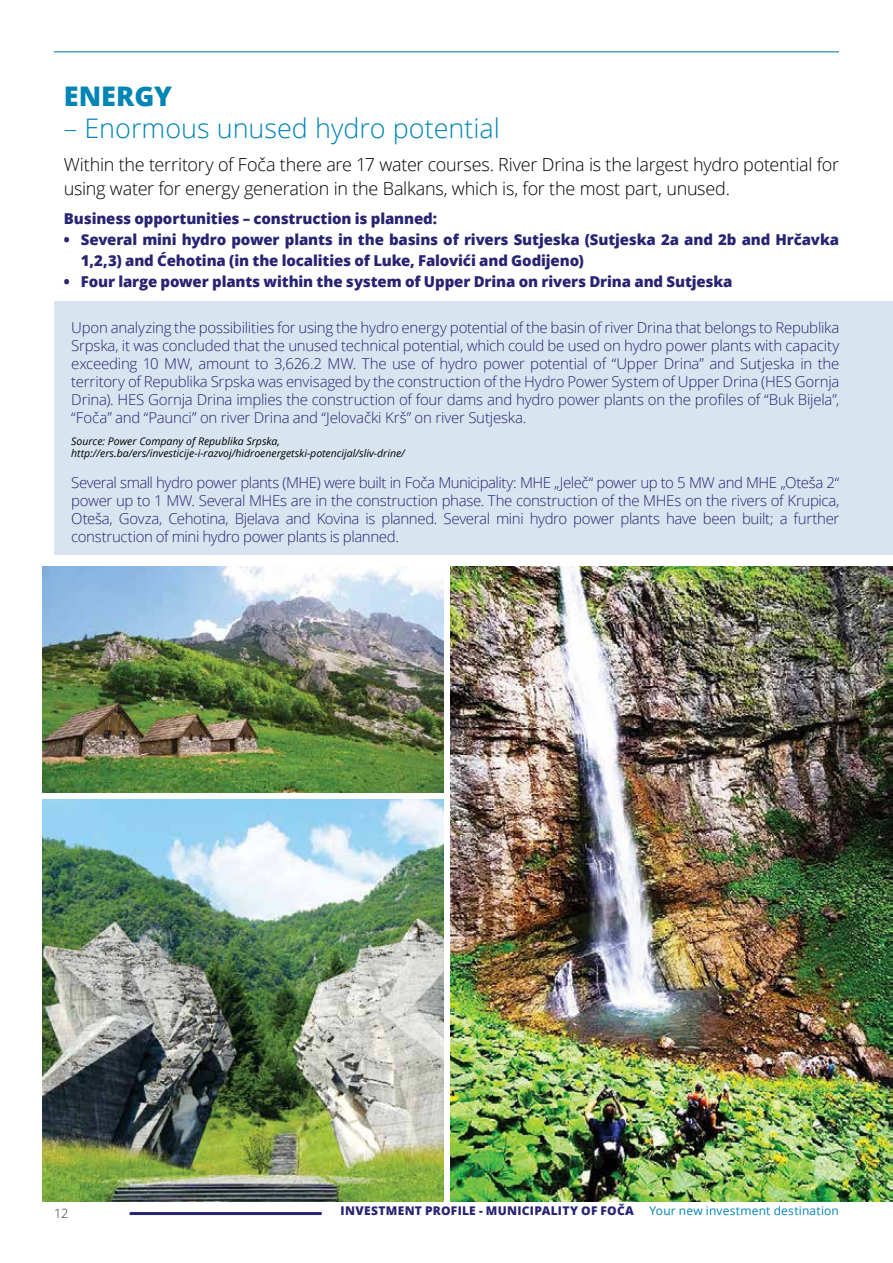
<style>
.page{position:relative;width:893px;height:1263px;background:#fff}
.page>*{position:absolute;margin:0;border:0;box-sizing:border-box;transform-origin:0 0}
.t1{font:300 27px "Open Sans";color:#0086b4}
.t2{font:800 27px "Open Sans";color:#0086b4}
.t3{font:300 18px/24px "Open Sans";letter-spacing:-.015em;color:#000}
.t4{font:300 15px/18px "Open Sans";letter-spacing:-.015em;color:#282472;text-align:justify}
.t5{font:800 15px/21px "Open Sans";letter-spacing:-.01em;color:#282472}
.t6{font:300 12.75px "Open Sans";color:#333334}
.t7{font:800 12px "Open Sans";letter-spacing:.025em;color:#282472}
.t8{font:12px "Open Sans";letter-spacing:.015em;color:#0086b4}
.t9{font:italic 10.5px/12.6px "Open Sans";color:#000}
</style>
<div class="page">
<div style="left:54px;top:302px;width:839px;height:253px;background:#d4e2ef"></div>
<img style="left:42px;top:799px;width:402px;height:403px">
<img style="left:450px;top:567px;width:443px;height:635px">
<img style="left:42px;top:567px;width:402px;height:225px">
<hr style="left:130px;top:1212px;width:192px;height:3px;background:#282472">
<hr style="left:54px;top:51px;width:785px;height:2px;background:#539cc4">
<h1 class="t2" style="left:64px;top:75px;width:110px">ENERGY</h1>
<h1 class="t1" style="left:64px;top:110px;width:438px">– Enormous unused hydro potential</h1>
<p class="t3" style="left:64px;top:152px;width:777px">Within the territory of Foča there are 17 water courses. River Drina is the largest hydro potential for using water for energy generation in the Balkans, which is, for the most part, unused.</p>
<p class="t5" style="left:64px;top:207px;width:375px">Business opportunities – construction is planned:</p>
<p class="t5" style="left:81px;top:228px;width:760px;text-indent:-17px">• Several mini hydro power plants in the basins of rivers Sutjeska (Sutjeska 2a and 2b and Hrčavka<br>1,2,3) and Ćehotina (in the localities of Luke, Falovići and Godijeno)</p>
<p class="t5" style="left:64px;top:270px;width:670px">• Four large power plants within the system of Upper Drina on rivers Drina and Sutjeska</p>
<p class="t4" style="left:71px;top:319px;width:770px">Upon analyzing the possibilities for using the hydro energy potential of the basin of river Drina that belongs to Republika Srpska, it was concluded that the unused technical potential, which could be used on hydro power plants with capacity exceeding 10 MW, amount to 3,626.2 MW. The use of hydro power potential of “Upper Drina” and Sutjeska in the territory of Republika Srpska was envisaged by the construction of the Hydro Power System of Upper Drina (HES Gornja Drina). HES Gornja Drina implies the construction of four dams and hydro power plants on the profiles of “Buk Bijela”, “Foča” and “Paunci” on river Drina and “Jelovački Krš” on river Sutjeska.</p>
<p class="t9" style="left:71px;top:434px;width:335px">Source: Power Company of Republika Srpska, http://ers.ba/ers/investicije-i-razvoj/hidroenergetski-potencijal/sliv-drine/</p>
<p class="t4" style="left:71px;top:473px;width:770px">Several small hydro power plants (MHE) were built in Foča Municipality: MHE „Jeleč“ power up to 5 MW and MHE „Oteša 2“ power up to 1 MW. Several MHEs are in the construction phase. The construction of the MHEs on the rivers of Krupica, Oteša, Govza, Cehotina, Bjelava and Kovina is planned. Several mini hydro power plants have been built; a further construction of mini hydro power plants is planned.</p>
<p class="t6" style="left:54px;top:1205px;width:16px">12</p>
<p class="t7" style="left:341px;top:1201px;width:295px">INVESTMENT PROFILE - MUNICIPALITY OF FOČA</p>
<p class="t8" style="left:650px;top:1202px;width:191px">Your new investment destination</p>
</div>
